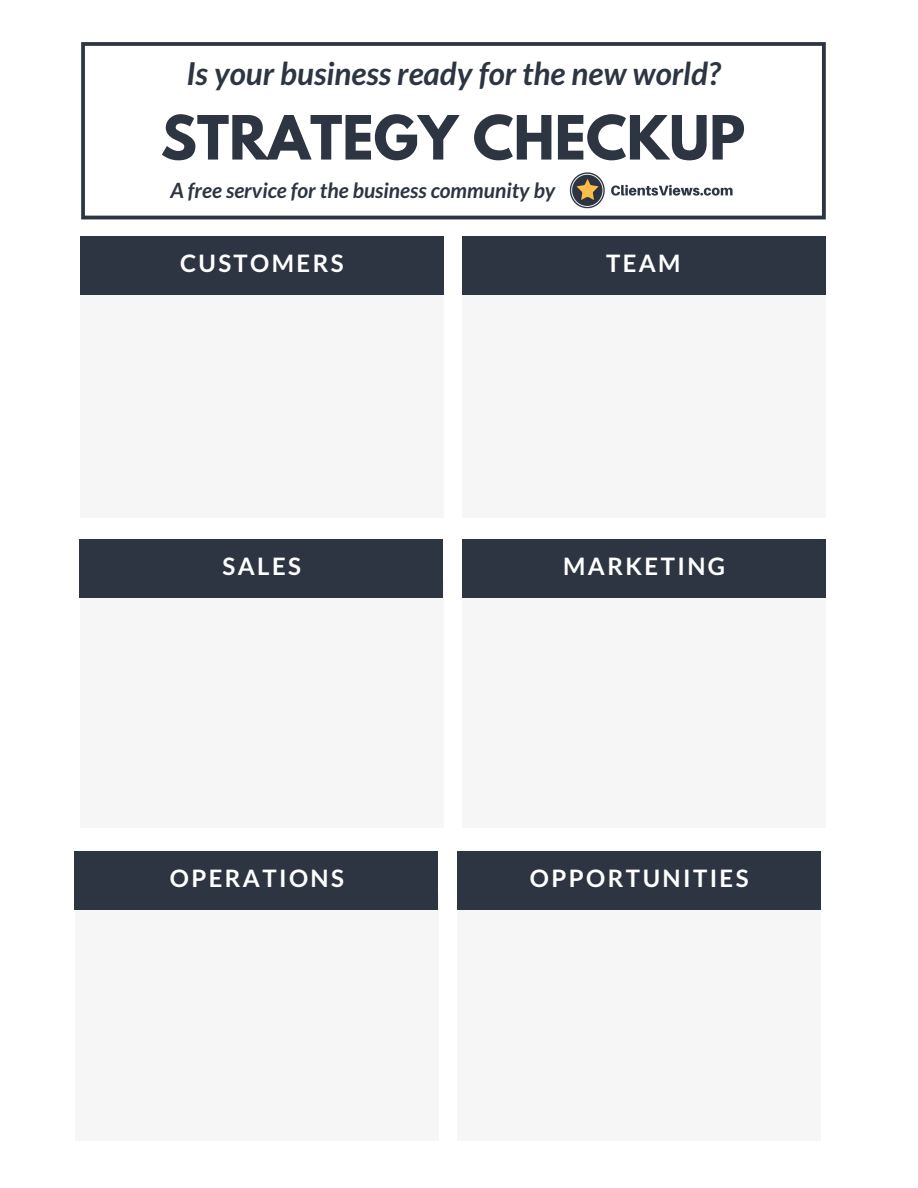
<style>
.page{position:relative;width:918px;height:1188px;background:#fff}
.page>*{position:absolute;margin:0;border:0;box-sizing:border-box;transform-origin:0 0}
.t1{font:700 54px "League Spartan";color:#2c3541}
.t2{font:italic 700 31.5px "Lato";color:#2c3541}
.t3{font:700 24px "Lato";letter-spacing:.1em;color:#fff}
.t4{font:italic 700 21px "Lato";color:#2c3541}
</style>
<div class="page">
<svg style="left:81px;top:42px;width:745px;height:177px"></svg>
<div style="left:80px;top:271px;width:364px;height:246px;background:#f6f6f6"></div>
<div style="left:462px;top:271px;width:363px;height:246px;background:#f6f6f6"></div>
<div style="left:80px;top:236px;width:364px;height:59px;background:#2c3541"></div>
<div style="left:463px;top:236px;width:363px;height:59px;background:#2c3541"></div>
<div style="left:80px;top:582px;width:364px;height:246px;background:#f6f6f6"></div>
<div style="left:462px;top:582px;width:363px;height:246px;background:#f6f6f6"></div>
<div style="left:79px;top:539px;width:364px;height:59px;background:#2c3541"></div>
<div style="left:462px;top:539px;width:363px;height:59px;background:#2c3541"></div>
<div style="left:75px;top:894px;width:364px;height:246px;background:#f6f6f6"></div>
<div style="left:457px;top:894px;width:363px;height:246px;background:#f6f6f6"></div>
<div style="left:74px;top:852px;width:364px;height:58px;background:#2c3541"></div>
<div style="left:457px;top:852px;width:363px;height:58px;background:#2c3541"></div>
<img style="left:569px;top:171px;width:166px;height:39px">
<h2 class="t2" style="left:187px;top:54px;width:535px">Is your business ready for the new world?</h2>
<h1 class="t1" style="left:161px;top:111px;width:586px">STRATEGY CHECKUP</h1>
<p class="t4" style="left:170px;top:177px;width:386px">A free service for the business community by</p>
<p class="t3" style="left:180px;top:249px;width:165px">CUSTOMERS</p>
<p class="t3" style="left:606px;top:249px;width:76px">TEAM</p>
<p class="t3" style="left:223px;top:551px;width:80px">SALES</p>
<p class="t3" style="left:563px;top:551px;width:164px">MARKETING</p>
<p class="t3" style="left:170px;top:864px;width:176px">OPERATIONS</p>
<p class="t3" style="left:530px;top:864px;width:220px">OPPORTUNITIES</p>
</div>
